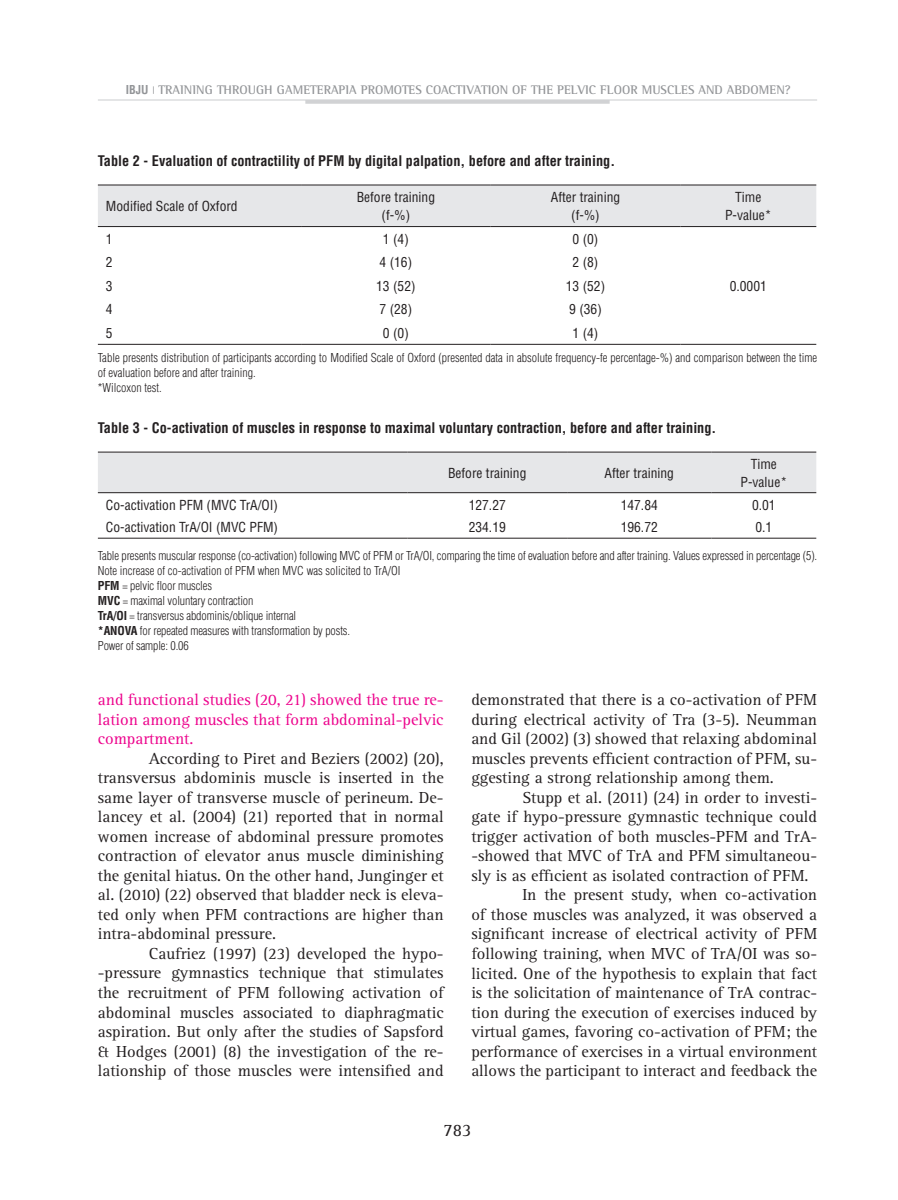
<style>
.page{position:relative;width:898px;height:1200px;background:#fff}
.page>*{position:absolute;margin:0;border:0;box-sizing:border-box;transform-origin:0 0}
.t1{font:18px "Rotis Serif";color:#231f20}
.t2{font:16.5px/19.5px "Rotis Serif";color:#231f20;text-align:justify}
.t3{font:16.5px/19.5px "Rotis Serif";color:#ed028c;text-align:justify}
.t4{font:700 condensed 14.25px "Helvetica";color:#231f20}
.t5{font:condensed 13.5px/18px "Helvetica";color:#231f20;text-align:center}
.t6{font:700 12.75px "Rotis Semi Serif";color:#939598}
.t7{font:300 condensed 12px/15px "Helvetica";letter-spacing:-.01em;color:#231f20}
.s1{font-family:"Helvetica";font-stretch:condensed;font-size:12px}
.s2{font-weight:700}
</style>
<div class="page">
<hr style="left:98px;top:99px;width:718px;height:2px;background:#dcdddf">
<hr style="left:305px;top:100px;width:304px;height:4px;background:#d1d2d4">
<div style="left:98px;top:185px;width:718px;height:41px;background:#e6e7e9"></div>
<hr style="left:98px;top:344px;width:203px;height:1px;background:#231f20">
<hr style="left:301px;top:344px;width:189px;height:1px;background:#231f20">
<hr style="left:490px;top:344px;width:190px;height:1px;background:#231f20">
<hr style="left:680px;top:344px;width:136px;height:1px;background:#231f20">
<hr style="left:98px;top:184px;width:203px;height:1px;background:#231f20">
<hr style="left:301px;top:184px;width:189px;height:1px;background:#231f20">
<hr style="left:490px;top:184px;width:190px;height:1px;background:#231f20">
<hr style="left:680px;top:184px;width:136px;height:1px;background:#231f20">
<hr style="left:98px;top:226px;width:203px;height:1px;background:#231f20">
<hr style="left:301px;top:226px;width:189px;height:1px;background:#231f20">
<hr style="left:490px;top:226px;width:190px;height:1px;background:#231f20">
<hr style="left:680px;top:226px;width:136px;height:1px;background:#231f20">
<div style="left:98px;top:452px;width:718px;height:40px;background:#e6e7e9"></div>
<hr style="left:98px;top:537px;width:309px;height:1px;background:#231f20">
<hr style="left:407px;top:537px;width:160px;height:1px;background:#231f20">
<hr style="left:567px;top:537px;width:144px;height:1px;background:#231f20">
<hr style="left:711px;top:537px;width:105px;height:1px;background:#231f20">
<hr style="left:98px;top:451px;width:309px;height:1px;background:#231f20">
<hr style="left:407px;top:451px;width:160px;height:1px;background:#231f20">
<hr style="left:567px;top:451px;width:144px;height:1px;background:#231f20">
<hr style="left:711px;top:451px;width:105px;height:1px;background:#231f20">
<hr style="left:98px;top:492px;width:309px;height:1px;background:#231f20">
<hr style="left:407px;top:492px;width:160px;height:1px;background:#231f20">
<hr style="left:567px;top:492px;width:144px;height:1px;background:#231f20">
<hr style="left:711px;top:492px;width:105px;height:1px;background:#231f20">
<p class="t6" style="left:126px;top:82px;width:666px"><span class="s1">ibju</span> <sup>|</sup> TRAINING THROUGH GAMETERAPIA PROMOTES COACTIVATION OF THE PELVIC FLOOR MUSCLES AND ABDOMEN?</p>
<p class="t4" style="left:98px;top:152px;width:518px">Table 2 - Evaluation of contractility of PFM by digital palpation, before and after training.</p>
<p class="t5" style="left:106px;top:197px;width:133px">Modified Scale of Oxford</p>
<p class="t5" style="left:356px;top:188px;width:80px">Before training (f-%)</p>
<p class="t5" style="left:550px;top:188px;width:71px">After training (f-%)</p>
<p class="t5" style="left:724px;top:188px;width:48px">Time<br>P-value*</p>
<p class="t5" style="left:106px;top:230px;width:8px">1</p>
<p class="t5" style="left:383px;top:230px;width:27px">1 (4)</p>
<p class="t5" style="left:572px;top:230px;width:27px">0 (0)</p>
<p class="t5" style="left:729px;top:277px;width:39px">0.0001</p>
<p class="t5" style="left:106px;top:253px;width:8px">2</p>
<p class="t5" style="left:379px;top:253px;width:34px">4 (16)</p>
<p class="t5" style="left:572px;top:253px;width:27px">2 (8)</p>
<p class="t5" style="left:106px;top:277px;width:8px">3</p>
<p class="t5" style="left:376px;top:277px;width:41px">13 (52)</p>
<p class="t5" style="left:565px;top:277px;width:41px">13 (52)</p>
<p class="t5" style="left:106px;top:300px;width:8px">4</p>
<p class="t5" style="left:379px;top:300px;width:34px">7 (28)</p>
<p class="t5" style="left:569px;top:300px;width:34px">9 (36)</p>
<p class="t5" style="left:106px;top:324px;width:8px">5</p>
<p class="t5" style="left:383px;top:324px;width:27px">0 (0)</p>
<p class="t5" style="left:572px;top:324px;width:27px">1 (4)</p>
<p class="t7" style="left:98px;top:350px;width:720px">Table presents distribution of participants according to Modified Scale of Oxford (presented data in absolute frequency-fe percentage-%) and comparison between the time of evaluation before and after training.<br>*Wilcoxon test.</p>
<p class="t4" style="left:98px;top:418px;width:619px">Table 3 - Co-activation of muscles in response to maximal voluntary contraction, before and after training.</p>
<p class="t5" style="left:448px;top:463px;width:80px">Before training</p>
<p class="t5" style="left:604px;top:463px;width:71px">After training</p>
<p class="t5" style="left:740px;top:454px;width:48px">Time<br>P-value*</p>
<p class="t5" style="left:106px;top:495px;width:173px">Co-activation PFM (MVC TrA/OI)</p>
<p class="t5" style="left:468px;top:495px;width:39px">127.27</p>
<p class="t5" style="left:620px;top:495px;width:39px">147.84</p>
<p class="t5" style="left:751px;top:495px;width:25px">0.01</p>
<p class="t5" style="left:106px;top:518px;width:173px">Co-activation TrA/OI (MVC PFM)</p>
<p class="t5" style="left:468px;top:518px;width:39px">234.19</p>
<p class="t5" style="left:620px;top:518px;width:39px">196.72</p>
<p class="t5" style="left:755px;top:518px;width:18px">0.1</p>
<p class="t7" style="left:98px;top:548px;width:720px">Table presents muscular response (co-activation) following MVC of PFM or TrA/OI, comparing the time of evaluation before and after training. Values expressed in percentage (5).<br>Note increase of co-activation of PFM when MVC was solicited to TrA/OI<br><span class="s2">PFM</span> = pelvic floor muscles<br><span class="s2">MVC</span> = maximal voluntary contraction<br><span class="s2">TrA/OI</span> = transversus abdominis/oblique internal<br><span class="s2">*ANOVA</span> for repeated measures with transformation by posts.<br>Power of sample: 0.06</p>
<p class="t3" style="left:98px;top:690px;width:347px">and functional studies (20, 21) showed the true re&shy;lation among muscles that form abdominal-pelvic compartment.</p>
<p class="t2" style="left:98px;top:748px;width:347px;text-indent:51px">According to Piret and Beziers (2002) (20), transversus abdominis muscle is inserted in the same layer of transverse muscle of perineum. De&shy;lancey et al. (2004) (21) reported that in normal women increase of abdominal pressure promotes contraction of elevator anus muscle diminishing the genital hiatus. On the other hand, Junginger et al. (2010) (22) observed that bladder neck is eleva&shy;ted only when PFM contractions are higher than intra-abdominal pressure.</p>
<p class="t2" style="left:98px;top:943px;width:347px;text-indent:51px">Caufriez (1997) (23) developed the hypo--pressure gymnastics technique that stimulates the recruitment of PFM following activation of abdominal muscles associated to diaphragmatic aspiration. But only after the studies of Sapsford &amp; Hodges (2001) (8) the investigation of the re&shy;lationship of those muscles were intensified and</p>
<p class="t2" style="left:471px;top:690px;width:347px">demonstrated that there is a co-activation of PFM during electrical activity of Tra (3-5). Neumman and Gil (2002) (3) showed that relaxing abdominal muscles prevents efficient contraction of PFM, su&shy;ggesting a strong relationship among them.</p>
<p class="t2" style="left:522px;top:788px;width:296px">Stupp et al. (2011) (24) in order to investi-</p>
<p class="t2" style="left:471px;top:807px;width:347px">gate if hypo-pressure gymnastic technique could</p>
<p class="t2" style="left:471px;top:827px;width:347px">trigger activation of both muscles-PFM and TrA-</p>
<p class="t2" style="left:471px;top:846px;width:347px">-showed that MVC of TrA and PFM simultaneou-</p>
<p class="t2" style="left:471px;top:866px;width:338px">sly is as efficient as isolated contraction of PFM.</p>
<p class="t2" style="left:522px;top:885px;width:296px">In the present study, when co-activation</p>
<p class="t2" style="left:471px;top:905px;width:347px">of those muscles was analyzed, it was observed a</p>
<p class="t2" style="left:471px;top:924px;width:347px">significant increase of electrical activity of PFM</p>
<p class="t2" style="left:471px;top:944px;width:347px">following training, when MVC of TrA/OI was so-</p>
<p class="t2" style="left:471px;top:963px;width:347px">licited. One of the hypothesis to explain that fact</p>
<p class="t2" style="left:471px;top:983px;width:347px">is the solicitation of maintenance of TrA contrac-</p>
<p class="t2" style="left:471px;top:1002px;width:347px">tion during the execution of exercises induced by</p>
<p class="t2" style="left:471px;top:1022px;width:347px">virtual games, favoring co-activation of PFM; the</p>
<p class="t2" style="left:471px;top:1041px;width:347px">performance of exercises in a virtual environment</p>
<p class="t2" style="left:471px;top:1061px;width:347px">allows the participant to interact and feedback the</p>
<p class="t1" style="left:443px;top:1119px;width:30px">783</p>
</div>
